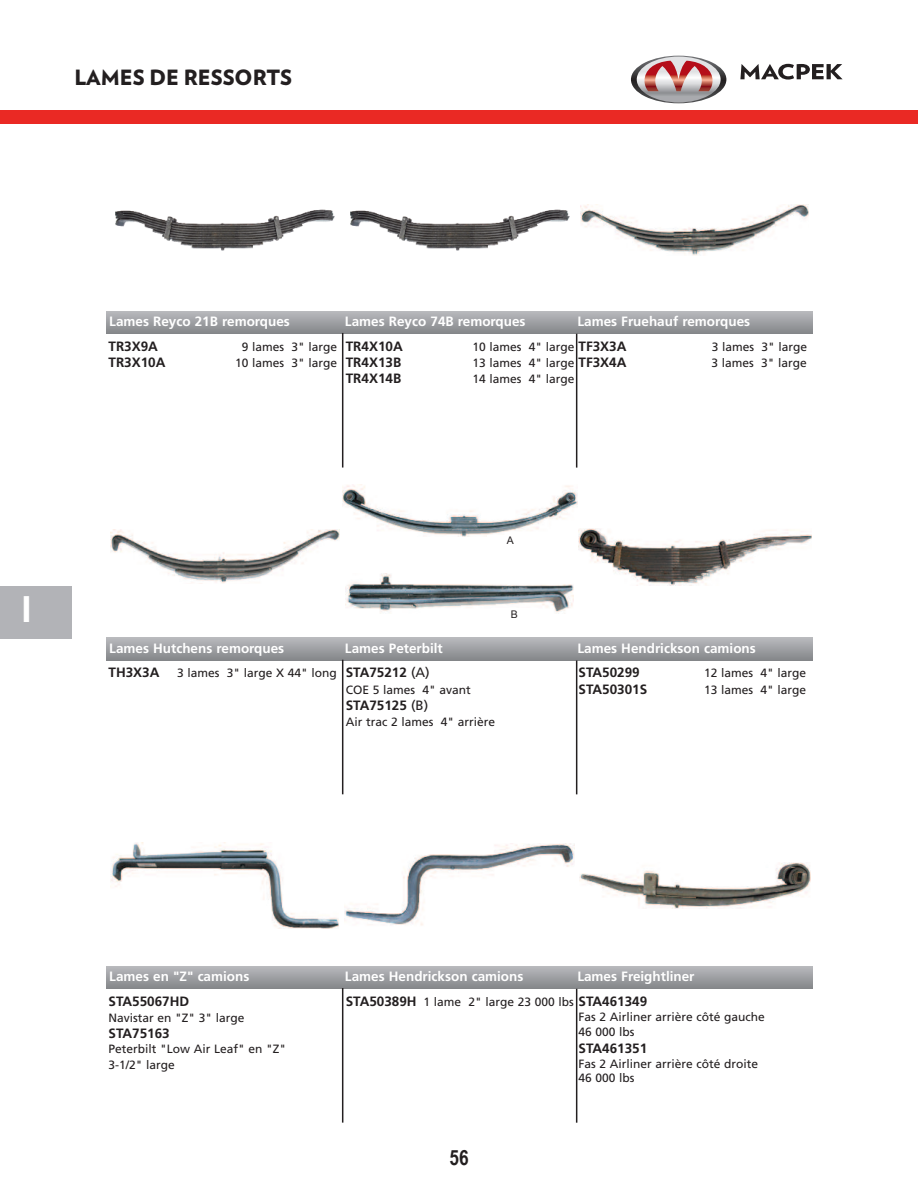
<style>
.page{position:relative;width:918px;height:1188px;background:#fff}
.page>*{position:absolute;margin:0;border:0;box-sizing:border-box;transform-origin:0 0}
.t1{font:700 36px "Arial";color:#fff}
.t2{font:900 21px "Verlag";color:#231f20}
.t3{font:700 21px "Arial Narrow";color:#231f20}
.t4{font:700 13.5px "Frutiger";color:#fff}
.t5{font:700 13.5px "Frutiger";color:#231f20}
.t6{font:12px/15.3px "Frutiger";color:#231f20}
.t7{font:10.5px "Arial";color:#231f20}
.s1{font-weight:700;font-size:13.5px}
.s2{font-size:13.5px}
.s3{font-weight:400}
</style>
<div class="page">
<img style="left:115px;top:209px;width:220px;height:42px">
<img style="left:350px;top:209px;width:220px;height:42px">
<img style="left:581px;top:204px;width:228px;height:52px">
<div style="left:106px;top:311px;width:706px;height:22px;background:linear-gradient(to bottom,#b8b9bd,#888a8e)"></div>
<hr style="left:342px;top:333px;width:1px;height:135px;background:#231f20">
<hr style="left:576px;top:334px;width:1px;height:134px;background:#231f20">
<img style="left:110px;top:530px;width:229px;height:54px">
<img style="left:342px;top:484px;width:235px;height:52px">
<img style="left:346px;top:574px;width:227px;height:40px">
<img style="left:578px;top:528px;width:233px;height:57px">
<div style="left:106px;top:638px;width:706px;height:22px;background:linear-gradient(to bottom,#b7b8bc,#888a8d)"></div>
<hr style="left:342px;top:660px;width:1px;height:134px;background:#231f20">
<hr style="left:576px;top:660px;width:1px;height:134px;background:#231f20">
<img style="left:111px;top:842px;width:228px;height:86px">
<img style="left:345px;top:844px;width:230px;height:82px">
<img style="left:579px;top:862px;width:231px;height:46px">
<div style="left:106px;top:966px;width:706px;height:22px;background:linear-gradient(to bottom,#b8b9bd,#888a8e)"></div>
<hr style="left:342px;top:988px;width:1px;height:135px;background:#231f20">
<hr style="left:576px;top:989px;width:1px;height:134px;background:#231f20">
<svg style="left:631px;top:56px;width:95px;height:47px"></svg>
<svg style="left:740px;top:64px;width:103px;height:16px"></svg>
<div style="left:0;top:110px;width:918px;height:13px;background:#ea2924"></div>
<div style="left:487px;top:535px;width:46px;height:14px;background:#fff"></div>
<div style="left:491px;top:609px;width:47px;height:13px;background:#fff"></div>
<div style="left:0;top:586px;width:72px;height:53px;background:#b2b3b7"></div>
<h2 class="t2" style="left:74px;top:69px;width:219px">LAMES DE RESSORTS</h2>
<h1 class="t1" style="left:22px;top:589px;width:12px">I</h1>
<p class="t4" style="left:109px;top:316px;width:182px">Lames Reyco 21B remorques</p>
<p class="t4" style="left:345px;top:316px;width:182px">Lames Reyco 74B remorques</p>
<p class="t4" style="left:577px;top:316px;width:174px">Lames Fruehauf remorques</p>
<p class="t5" style="left:109px;top:341px;width:51px">TR3X9A</p>
<p class="t6" style="left:242px;top:340px;width:97px">9 lames 3" large</p>
<p class="t5" style="left:109px;top:357px;width:59px">TR3X10A</p>
<p class="t6" style="left:235px;top:356px;width:104px">10 lames 3" large</p>
<p class="t5" style="left:346px;top:341px;width:59px">TR4X10A</p>
<p class="t6" style="left:472px;top:340px;width:104px">10 lames 4" large</p>
<p class="t5" style="left:346px;top:357px;width:57px">TR4X13B</p>
<p class="t6" style="left:472px;top:356px;width:104px">13 lames 4" large</p>
<p class="t5" style="left:346px;top:373px;width:57px">TR4X14B</p>
<p class="t6" style="left:472px;top:372px;width:104px">14 lames 4" large</p>
<p class="t5" style="left:579px;top:341px;width:50px">TF3X3A</p>
<p class="t6" style="left:712px;top:340px;width:97px">3 lames 3" large</p>
<p class="t5" style="left:579px;top:357px;width:50px">TF3X4A</p>
<p class="t6" style="left:712px;top:356px;width:97px">3 lames 3" large</p>
<p class="t7" style="left:507px;top:535px;width:9px">A</p>
<p class="t7" style="left:511px;top:608px;width:9px">B</p>
<p class="t4" style="left:109px;top:643px;width:176px">Lames Hutchens remorques</p>
<p class="t4" style="left:345px;top:643px;width:99px">Lames Peterbilt</p>
<p class="t4" style="left:577px;top:643px;width:180px">Lames Hendrickson camions</p>
<p class="t5" style="left:109px;top:667px;width:53px">TH3X3A</p>
<p class="t6" style="left:346px;top:666px;width:127px;line-height:16.2px;text-indent:-169px">3 lames 3" large X 44" long <span class="s1">STA75212</span> <span class="s2">(A)<br></span>COE 5 lames 4" avant</p>
<p class="t5" style="left:346px;top:700px;width:84px">STA75125 <span class="s3">(B)</span></p>
<p class="t6" style="left:346px;top:715px;width:151px">Air trac 2 lames 4" arrière</p>
<p class="t5" style="left:579px;top:667px;width:63px">STA50299</p>
<p class="t6" style="left:704px;top:667px;width:104px">12 lames 4" large</p>
<p class="t5" style="left:579px;top:684px;width:70px">STA50301S</p>
<p class="t6" style="left:704px;top:683px;width:104px">13 lames 4" large</p>
<p class="t4" style="left:109px;top:971px;width:142px">Lames en "Z" camions</p>
<p class="t4" style="left:345px;top:971px;width:180px">Lames Hendrickson camions</p>
<p class="t4" style="left:577px;top:971px;width:119px">Lames Freightliner</p>
<p class="t5" style="left:109px;top:996px;width:82px">STA55067HD</p>
<p class="t6" style="left:109px;top:1011px;width:138px">Navistar en "Z" 3" large</p>
<p class="t5" style="left:109px;top:1028px;width:63px">STA75163</p>
<p class="t6" style="left:109px;top:1042px;width:179px">Peterbilt "Low Air Leaf" en "Z"<br>3-1/2" large</p>
<p class="t6" style="left:579px;top:995px;width:188px;text-indent:-233px"><span class="s1">STA50389H</span> 1 lame 2" large 23 000 lbs <span class="s1">STA461349<br></span>Fas 2 Airliner arrière côté gauche<br>46 000 lbs</p>
<p class="t5" style="left:579px;top:1042px;width:70px">STA461351</p>
<p class="t6" style="left:579px;top:1057px;width:181px;line-height:14.4px">Fas 2 Airliner arrière côté droite<br>46 000 lbs</p>
<h2 class="t3" style="left:449px;top:1145px;width:21px">56</h2>
</div>
